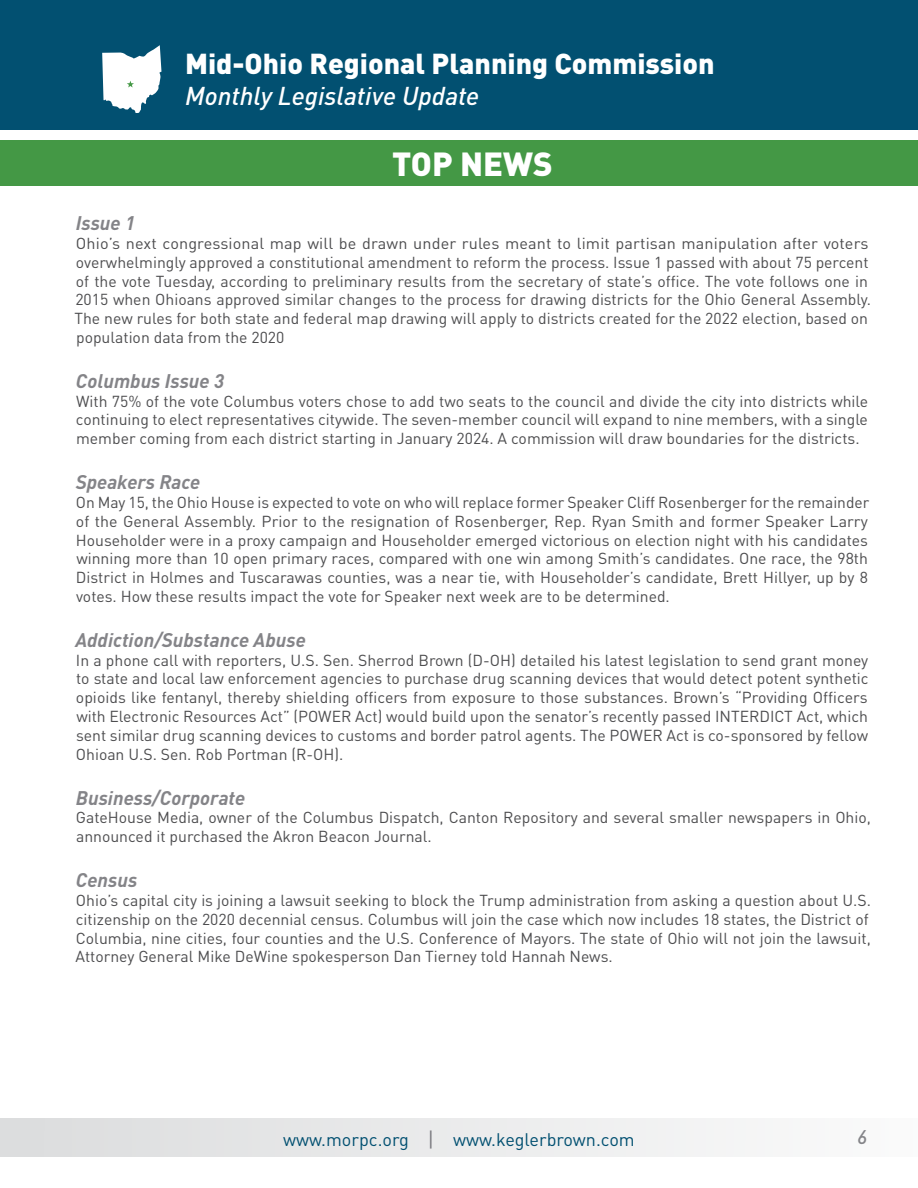
<style>
.page{position:relative;width:918px;height:1188px;background:#fff}
.page>*{position:absolute;margin:0;border:0;box-sizing:border-box;transform-origin:0 0}
.t1{font:900 33px "DIN Pro";color:#fff}
.t2{font:900 28.5px "DIN Pro";color:#fff}
.t3{font:italic 500 25.5px "DIN Pro";color:#fff}
.t4{font:italic 700 19.5px "DIN Pro";color:#848488}
.t5{font:italic 500 19.5px "DIN Pro";color:#848488}
.t6{font:18px "DIN Pro";color:#025071}
.t7{font:15.75px/18.9px "DIN Pro";color:#4d4d4f}
.s1{font-size:21px;color:#7c7c81}
</style>
<div class="page">
<div style="left:0;top:1118px;width:918px;height:38px;background:linear-gradient(to right,#dbdcdd,#fafbfb)"></div>
<div style="left:0;top:0;width:918px;height:130px;background:#025071"></div>
<svg style="left:97px;top:37px;width:67px;height:79px"></svg>
<div style="left:0;top:140px;width:918px;height:46px;background:#449845"></div>
<h2 class="t2" style="left:185px;top:45px;width:531px">Mid-Ohio Regional Planning Commission</h2>
<h3 class="t3" style="left:185px;top:75px;width:296px">Monthly Legislative Update</h3>
<h1 class="t1" style="left:392px;top:141px;width:162px">TOP NEWS</h1>
<p class="t4" style="left:76px;top:207px;width:61px">Issue 1</p>
<p class="t7" style="left:74px;top:233px;width:798px">Ohio’s next congressional map will be drawn under rules meant to limit partisan manipulation after voters overwhelmingly approved a constitutional amendment to reform the process. Issue 1 passed with about 75 percent of the vote Tuesday, according to preliminary results from the secretary of state’s office. The vote follows one in 2015 when Ohioans approved similar changes to the process for drawing districts for the Ohio General Assembly.<br>The new rules for both state and federal map drawing will apply to districts created for the 2022 election, based on population data from the 2020</p>
<p class="t4" style="left:76px;top:365px;width:150px">Columbus Issue 3</p>
<p class="t7" style="left:76px;top:391px;width:794px;text-align:justify">With 75% of the vote Columbus voters chose to add two seats to the council and divide the city into districts while continuing to elect representatives citywide. The seven-member council will expand to nine members, with a single member coming from each district starting in January 2024. A commission will draw boundaries for the districts.</p>
<p class="t4" style="left:76px;top:466px;width:126px">Speakers Race</p>
<p class="t7" style="left:76px;top:492px;width:795px;text-align:justify">On May 15, the Ohio House is expected to vote on who will replace former Speaker Cliff Rosenberger for the remainder of the General Assembly. Prior to the resignation of Rosenberger, Rep. Ryan Smith and former Speaker Larry Householder were in a proxy campaign and Householder emerged victorious on election night with his candidates winning more than 10 open primary races, compared with one win among Smith’s candidates. One race, the 98th District in Holmes and Tuscarawas counties, was a near tie, with Householder’s candidate, Brett Hillyer, up by 8 votes. How these results impact the vote for Speaker next week are to be determined.</p>
<p class="t4" style="left:75px;top:624px;width:232px">Addiction/Substance Abuse</p>
<p class="t7" style="left:76px;top:650px;width:794px;text-align:justify">In a phone call with reporters, U.S. Sen. Sherrod Brown (D-OH) detailed his latest legislation to send grant money to state and local law enforcement agencies to purchase drug scanning devices that would detect potent synthetic opioids like fentanyl, thereby shielding officers from exposure to those substances. Brown’s “Providing Officers with Electronic Resources Act” (POWER Act) would build upon the senator’s recently passed INTERDICT Act, which sent similar drug scanning devices to customs and border patrol agents. The POWER Act is co-sponsored by fellow Ohioan U.S. Sen. Rob Portman (R-OH).</p>
<p class="t4" style="left:76px;top:781px;width:171px">Business/Corporate</p>
<p class="t7" style="left:76px;top:808px;width:797px">GateHouse Media, owner of the Columbus Dispatch, Canton Repository and several smaller newspapers in Ohio, announced it purchased the Akron Beacon Journal.</p>
<p class="t4" style="left:76px;top:864px;width:63px">Census</p>
<p class="t7" style="left:75px;top:890px;width:797px">Ohio’s capital city is joining a lawsuit seeking to block the Trump administration from asking a question about U.S. citizenship on the 2020 decennial census. Columbus will join the case which now includes 18 states, the District of Columbia, nine cities, four counties and the U.S. Conference of Mayors. The state of Ohio will not join the lawsuit, Attorney General Mike DeWine spokesperson Dan Tierney told Hannah News.</p>
<p class="t6" style="left:283px;top:1127px;width:353px">www.morpc.org <span class="s1">|</span> www.keglerbrown.com</p>
<p class="t5" style="left:858px;top:1122px;width:11px">6</p>
</div>
